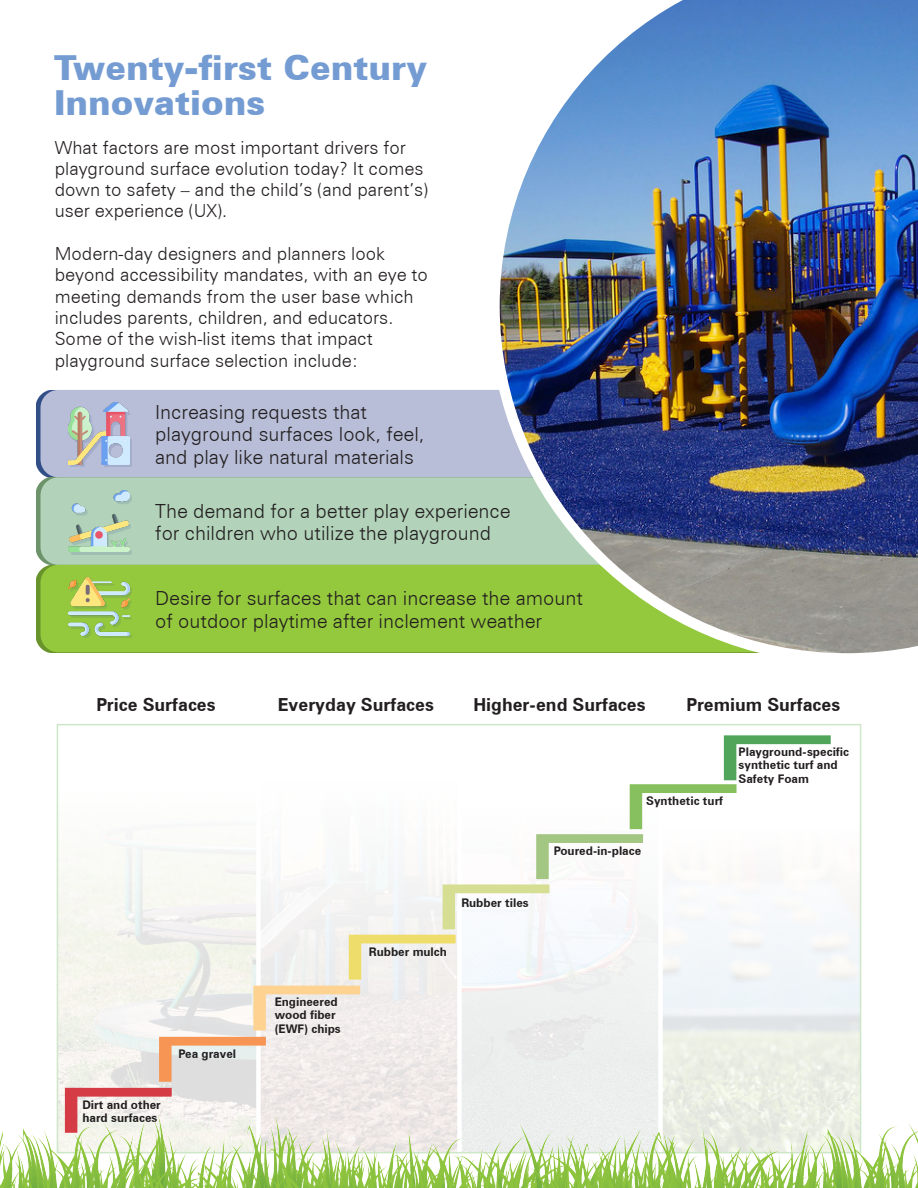
<style>
.page{position:relative;width:918px;height:1188px;background:#fff}
.page>*{position:absolute;margin:0;border:0;box-sizing:border-box;transform-origin:0 0}
.headlines_1{font:900 34.5px/34.5px "Zurich BT";color:#749cd2}
.Bullet_Copy{font:300 19.5px/22.5px "Zurich BT";color:#231f20}
.Copy{font:300 18px/21.3px "Zurich BT";color:#231f20}
.Bullet_Copy-2{font:700 18px "Zurich BT";color:#231f20}
.t1{font:900 16.35px "Zurich BT";color:#231f20}
.t2{font:700 11.85px/13.4px "Zurich BT";color:#231f20}
</style>
<div class="page">
<div style="left:40px;top:390px;width:515px;height:87px;background:#b8bed7;border-radius:18px"></div>
<div style="left:40px;top:477px;width:603px;height:88px;background:#b2d3ba;border-radius:18px"></div>
<div style="left:40px;top:565px;width:449px;height:87px;background:#95c93d"></div>
<div style="left:71px;top:580px;width:61px;height:58px;background:#314e87;opacity:.15"></div>
<img style="left:68px;top:578px;width:61px;height:58px">
<div style="left:71px;top:493px;width:61px;height:62px;background:#314e87;opacity:.15"></div>
<img style="left:68px;top:490px;width:61px;height:62px">
<div style="left:71px;top:405px;width:61px;height:62px;background:#314e87;opacity:.15"></div>
<img style="left:68px;top:403px;width:61px;height:61px">
<img style="left:489px;top:0;width:429px;height:654px">
<img style="left:60px;top:845px;width:196px;height:270px">
<svg style="left:443px;top:735px;width:388px;height:194px"></svg>
<svg style="left:349px;top:935px;width:107px;height:45px"></svg>
<svg style="left:253px;top:986px;width:107px;height:45px;background:#f4e5d2"></svg>
<svg style="left:159px;top:1037px;width:107px;height:45px;background:#e9cebc"></svg>
<svg style="left:65px;top:1088px;width:107px;height:27px"></svg>
<img style="left:0;top:1115px;width:918px;height:73px">
<p class="headlines_1" style="left:54px;top:50px;width:375px">Twenty-first Century<br>Innovations</p>
<p class="Copy" style="left:55px;top:137px;width:375px">What factors are most important drivers for playground surface evolution today? It comes down to safety – and the child’s (and parent’s) user experience (UX).</p>
<p class="Copy" style="left:55px;top:243px;width:375px">Modern-day designers and planners look beyond accessibility mandates, with an eye to meeting demands from the user base which includes parents, children, and educators.<br>Some of the wish-list items that impact playground surface selection include:</p>
<p class="Bullet_Copy" style="left:155px;top:400px;width:271px">Increasing requests that playground surfaces look, feel, and play like natural materials</p>
<p class="Bullet_Copy" style="left:155px;top:499px;width:357px">The demand for a better play experience for children who utilize the playground</p>
<p class="Bullet_Copy" style="left:155px;top:587px;width:429px">Desire for surfaces that can increase the amount of outdoor playtime after inclement weather</p>
<p class="t1" style="left:96px;top:688px;width:126px">Price Surfaces</p>
<p class="t1" style="left:280px;top:688px;width:160px">Everyday Surfaces</p>
<p class="t1" style="left:472px;top:688px;width:177px">Higher-end Surfaces</p>
<p class="t1" style="left:682px;top:688px;width:159px">Premium Surfaces</p>
<p class="Bullet_Copy-2" style="left:97px;top:693px;width:121px">Price Surfaces</p>
<p class="Bullet_Copy-2" style="left:278px;top:693px;width:158px">Everyday Surfaces</p>
<p class="Bullet_Copy-2" style="left:473px;top:693px;width:174px">Higher-end Surfaces</p>
<p class="Bullet_Copy-2" style="left:687px;top:693px;width:155px">Premium Surfaces</p>
<p class="t2" style="left:82px;top:1098px;width:80px">Dirt and other hard surfaces</p>
<p class="t2" style="left:178px;top:1047px;width:59px">Pea gravel</p>
<p class="t2" style="left:275px;top:995px;width:68px">Engineered wood fiber (EWF) chips</p>
<p class="t2" style="left:461px;top:896px;width:69px">Rubber tiles</p>
<p class="t2" style="left:369px;top:945px;width:80px">Rubber mulch</p>
<p class="t2" style="left:646px;top:794px;width:78px">Synthetic turf</p>
<p class="t2" style="left:554px;top:844px;width:89px">Poured-in-place</p>
<p class="t2" style="left:739px;top:745px;width:112px">Playground-specific synthetic turf and<br>Safety Foam</p>
</div>
